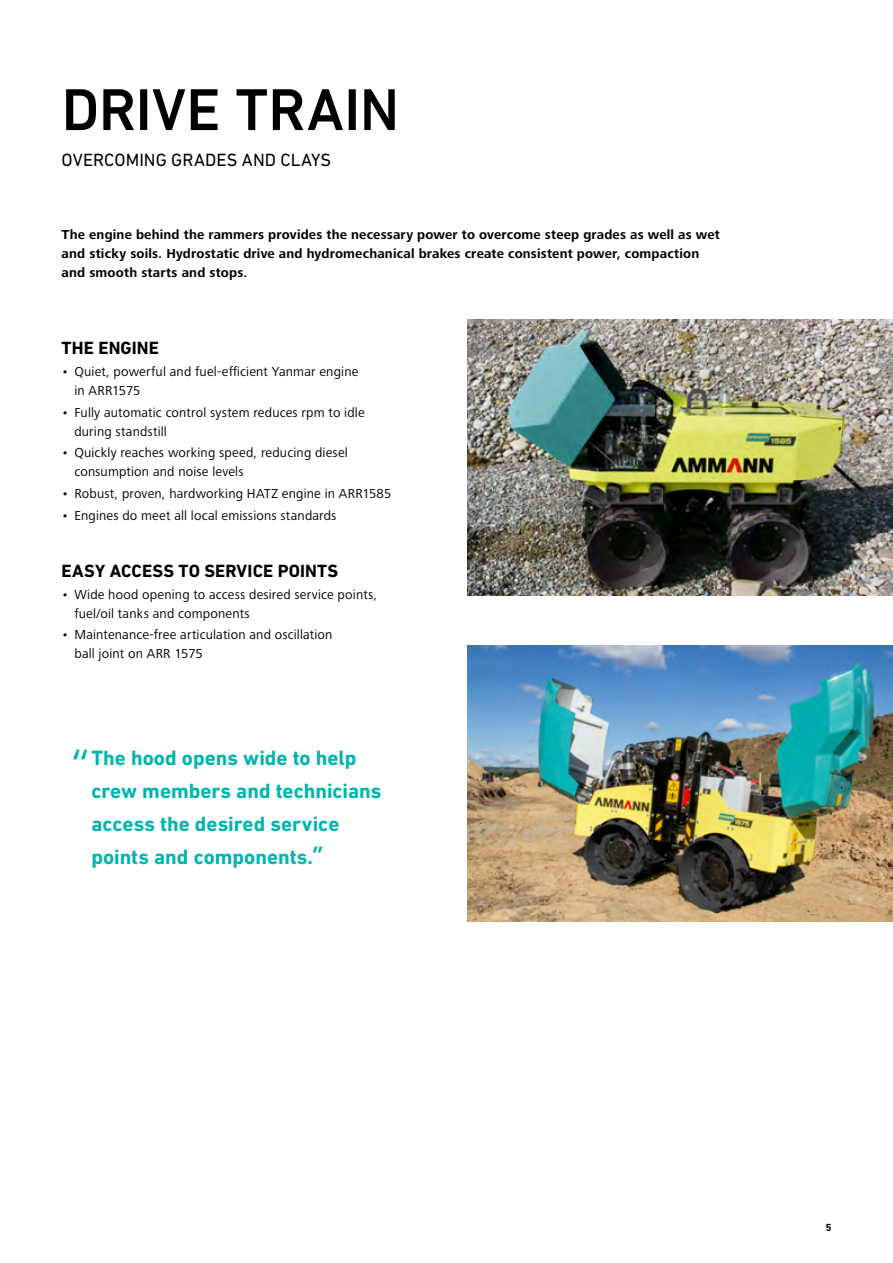
<style>
.page{position:relative;width:893px;height:1263px;background:#fff}
.page>*{position:absolute;margin:0;border:0;box-sizing:border-box;transform-origin:0 0}
.t1{font:500 60px "DIN Next LT Pro";letter-spacing:.005em;color:#000}
.t2{font:45px "Frutiger Next LTW1 G";color:#00b5af}
.t3{font:700 21px/33px "DIN Next LT Pro";color:#00b5af}
.t4{font:700 18px "DIN Next LT Pro";letter-spacing:.005em;color:#000}
.t5{font:18px "DIN Next LT Pro";color:#000}
.t6{font:13.5px/18.8px "Frutiger Next LTW1 G";letter-spacing:.015em;color:#000}
.t7{font:700 13.5px/18.8px "Frutiger Next LTW1 G";letter-spacing:.015em;color:#000}
.t8{font:700 10.5px "DIN Next LT Pro";color:#000}
.s1{font-family:"Frutiger Next LTW1 G";font-size:24px}
</style>
<div class="page">
<img style="left:468px;top:645px;width:425px;height:276px">
<img style="left:468px;top:320px;width:425px;height:276px">
<h1 class="t1" style="left:62px;top:75px;width:339px">DRIVE TRAIN</h1>
<h3 class="t5" style="left:62px;top:149px;width:271px">OVERCOMING GRADES AND CLAYS</h3>
<p class="t7" style="left:62px;top:226px;width:660px">The engine behind the rammers provides the necessary power to overcome steep grades as well as wet and sticky soils. Hydrostatic drive and hydromechanical brakes create consistent power, compaction and smooth starts and stops.</p>
<h3 class="t4" style="left:62px;top:337px;width:99px">THE ENGINE</h3>
<p class="t6" style="left:74px;top:363px;width:285px;text-indent:-13px">• Quiet, powerful and fuel-efficient Yanmar engine in ARR1575</p>
<p class="t6" style="left:74px;top:403px;width:292px;text-indent:-13px">• Fully automatic control system reduces rpm to idle during standstill</p>
<p class="t6" style="left:74px;top:444px;width:275px;text-indent:-13px">• Quickly reaches working speed, reducing diesel consumption and noise levels</p>
<p class="t6" style="left:62px;top:485px;width:331px">• Robust, proven, hardworking HATZ engine in ARR1585</p>
<p class="t6" style="left:62px;top:507px;width:276px">• Engines do meet all local emissions standards</p>
<h3 class="t4" style="left:62px;top:560px;width:278px">EASY ACCESS TO SERVICE POINTS</h3>
<p class="t6" style="left:74px;top:585px;width:304px;text-indent:-13px">• Wide hood opening to access desired service points, fuel/oil tanks and components</p>
<p class="t6" style="left:74px;top:626px;width:260px;text-indent:-13px">• Maintenance-free articulation and oscillation ball joint on ARR 1575</p>
<h2 class="t2" style="left:71px;top:741px;width:21px">“</h2>
<h3 class="t3" style="left:91px;top:741px;width:291px">The hood opens wide to help crew members and technicians access the desired service points and components.<span class="s1">”</span></h3>
<p class="t8" style="left:826px;top:1221px;width:7px">5</p>
</div>
